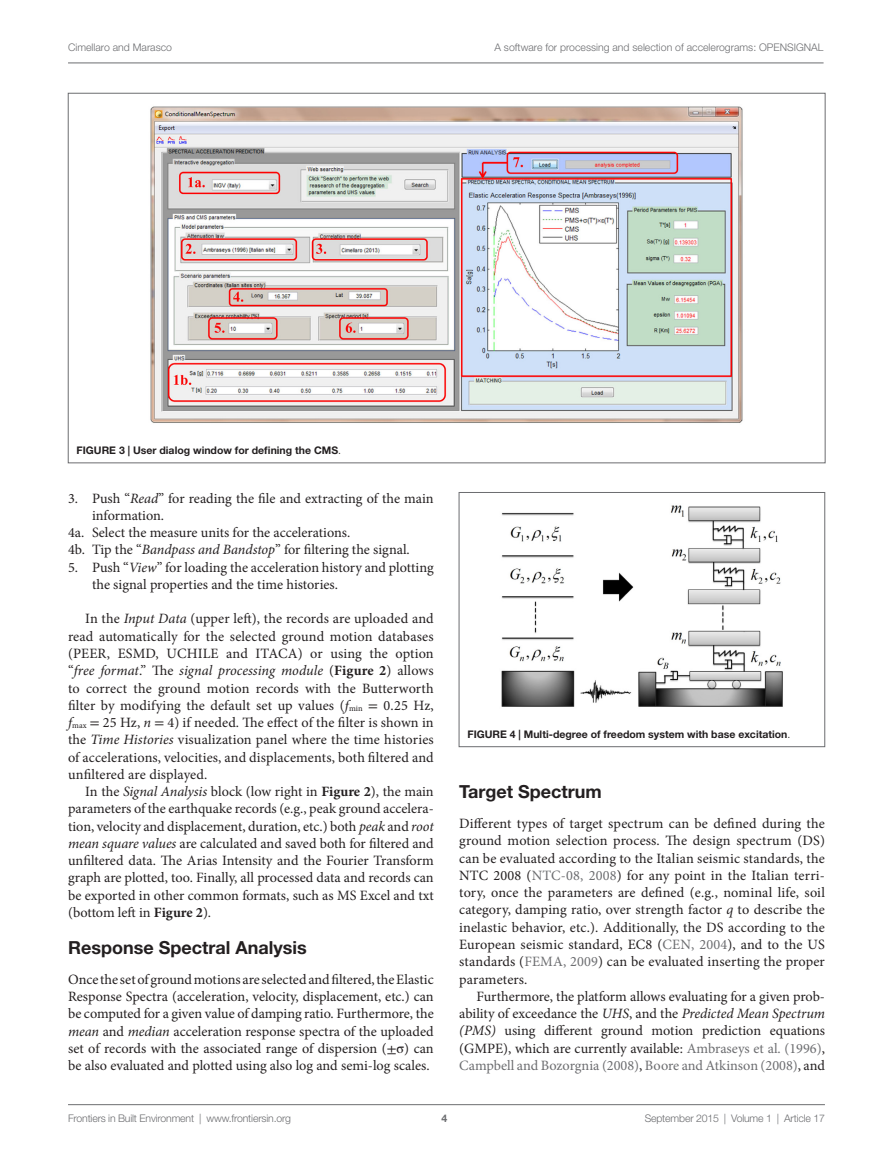
<style>
.page{position:relative;width:893px;height:1170px;background:#fff}
.page>*{position:absolute;margin:0;border:0;box-sizing:border-box;transform-origin:0 0}
.t1{font:700 18px "Helvetica Neue LT Std";color:#231f20}
.t2{font:14.25px/17.2px "Minion Pro";color:#231f20;text-align:justify}
.t3{font:300 10.5px "Helvetica Neue LT Std";letter-spacing:-.015em;color:#6c6d70}
.t4{font:700 10.5px "Helvetica Neue LT Std";color:#231f20}
.t5{font:700 10.5px "Helvetica Neue LT Std";color:#6c6d70}
.s1{font-weight:300}
.s2{font-style:italic}
.s3{font-weight:700}
.s4{font-family:"STIX General"}
.s5{color:#6c6d70}
</style>
<div class="page">
<img style="left:150px;top:106px;width:593px;height:317px">
<img style="left:501px;top:505px;width:282px;height:202px">
<div style="left:459px;top:492px;width:366px;height:254px;border:1px solid #6c6d70"></div>
<hr style="left:68px;top:1104px;width:757px;height:1px;background:#6c6d70">
<hr style="left:68px;top:63px;width:756px;height:1px;background:#6c6d70">
<p class="t3" style="left:68px;top:41px;width:106px">Cimellaro and Marasco</p>
<p class="t3" style="left:494px;top:41px;width:331px">A software for processing and selection of accelerograms: OPENSIGNAL</p>
<p class="t4" style="left:77px;top:444px;width:266px">FIG URE 3 | User dialog window for defining the CMS<span class="s1">.</span></p>
<p class="t2" style="left:68px;top:489px;width:367px">3. Push “<span class="s2">Read</span>” for reading the file and extracting of the main</p>
<p class="t2" style="left:92px;top:507px;width:74px">information.</p>
<p class="t2" style="left:68px;top:524px;width:284px">4a. Select the measure units for the accelerations.</p>
<p class="t2" style="left:68px;top:541px;width:343px">4b. Tip the “<span class="s2">Bandpass and Bandstop</span>” for filtering the signal.</p>
<p class="t2" style="left:92px;top:558px;width:343px;text-indent:-24px">5. Push “<span class="s2">View</span>” for loading the acceleration history and plotting the signal properties and the time histories.</p>
<p class="t2" style="left:68px;top:610px;width:367px;text-indent:17px">In the <span class="s2">Input Data</span> (upper left), the records are uploaded and read automatically for the selected ground motion databases (PEER, ESMD, UCHILE and ITACA) or using the option “<span class="s2">free format</span>.” The <span class="s2">signal processing module</span> (<span class="s3">Figure 2</span>) allows to correct the ground motion records with the Butterworth filter by modifying the default set up values (<span class="s2">f</span><sub>min</sub> <span class="s4">=</span> 0.25 Hz, <span class="s2">f</span><sub>max</sub> <span class="s4">=</span> 25 Hz, <span class="s2">n</span> <span class="s4">=</span> 4) if needed. The effect of the filter is shown in the <span class="s2">Time Histories</span> visualization panel where the time histories of accelerations, velocities, and displacements, both filtered and unfiltered are displayed.</p>
<p class="t2" style="left:68px;top:783px;width:367px;text-indent:17px">In the <span class="s2">Signal Analysis</span> block (low right in <span class="s3">Figure 2</span>), the main parameters of the earthquake records (e.g., peak ground accelera&shy;tion, velocity and displacement, duration, etc.) both <span class="s2">peak</span> and <span class="s2">root mean square values</span> are calculated and saved both for filtered and unfiltered data. The Arias Intensity and the Fourier Transform graph are plotted, too. Finally, all processed data and records can be exported in other common formats, such as MS Excel and txt (bottom left in <span class="s3">Figure 2</span>).</p>
<p class="t1" style="left:68px;top:936px;width:240px">Response Spectral Analysis</p>
<p class="t2" style="left:68px;top:970px;width:367px">Once the set of ground motions are selected and filtered, the Elastic Response Spectra (acceleration, velocity, displacement, etc.) can be computed for a given value of damping ratio. Furthermore, the <span class="s2">mean</span> and <span class="s2">median</span> acceleration response spectra of the uploaded set of records with the associated range of dispersion (<span class="s4">±σ</span>) can be also evaluated and plotted using also log and semi-log scales.</p>
<p class="t4" style="left:467px;top:728px;width:324px">FIG URE 4 | Multi-degree of freedom system with base excitation<span class="s1">.</span></p>
<p class="t1" style="left:459px;top:780px;width:144px">Target Spectrum</p>
<p class="t2" style="left:459px;top:815px;width:367px">Different types of target spectrum can be defined during the ground motion selection process. The design spectrum (DS) can be evaluated according to the Italian seismic standards, the NTC 2008 (<span class="s5">NTC-08, 2008</span>) for any point in the Italian terri&shy;tory, once the parameters are defined (e.g., nominal life, soil category, damping ratio, over strength factor <span class="s2">q</span> to describe the inelastic behavior, etc.). Additionally, the DS according to the European seismic standard, EC8 (<span class="s5">CEN, 2004</span>), and to the US standards (<span class="s5">FEMA, 2009</span>) can be evaluated inserting the proper parameters.</p>
<p class="t2" style="left:459px;top:987px;width:367px;text-indent:17px">Furthermore, the platform allows evaluating for a given prob&shy;ability of exceedance the <span class="s2">UHS</span>, and the <span class="s2">Predicted Mean Spectrum (PMS)</span> using different ground motion prediction equations (GMPE), which are currently available: <span class="s5">Ambraseys et al. (1996)</span>, <span class="s5">Campbell and Bozorgnia (2008)</span>, <span class="s5">Boore and Atkinson (2008)</span>, and</p>
<p class="t3" style="left:68px;top:1111px;width:225px">Frontiers in Built Environment | www.frontiersin.org</p>
<p class="t5" style="left:441px;top:1111px;width:7px">4</p>
<p class="t3" style="left:645px;top:1111px;width:182px">September 2015 | Volume 1 | Article 17</p>
</div>
